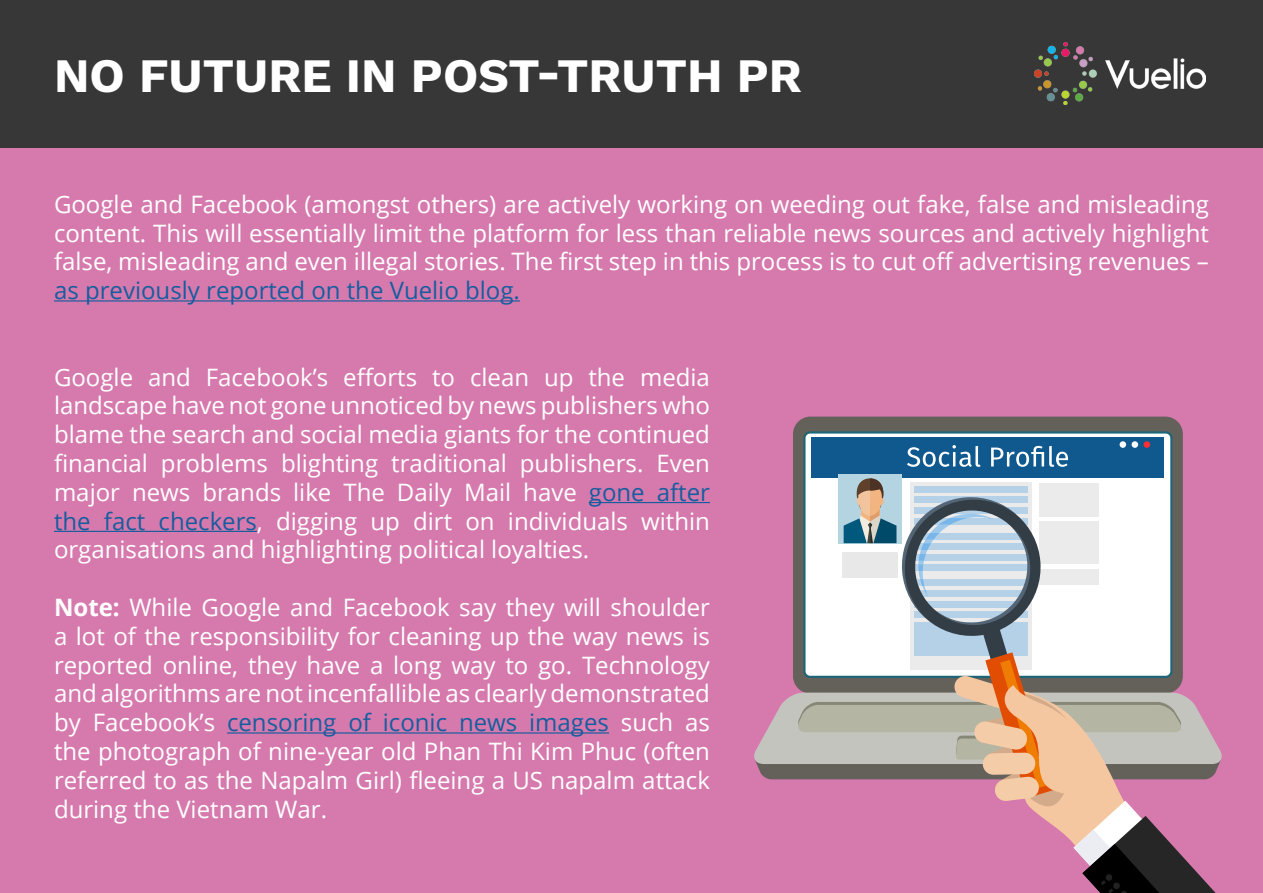
<style>
.page{position:relative;width:1263px;height:893px;background:#fff}
.page>*{position:absolute;margin:0;border:0;box-sizing:border-box;transform-origin:0 0}
.t1{font:700 48px "Work Sans";color:#fff}
.t2{font:24px/28.8px "Open Sans";color:#fff;text-align:justify}
.t3{font:24px "Open Sans";color:#175d9e}
.s1{color:#175d9e}
.s2{font-weight:700}
</style>
<div class="page">
<div style="left:0;top:148px;width:1263px;height:745px;background:#d67aae"></div>
<div style="left:0;top:0;width:1263px;height:148px;background:#373737"></div>
<img style="left:1035px;top:43px;width:170px;height:62px">
<hr style="left:54px;top:300px;width:466px;height:2px;background:#175d9e">
<hr style="left:589px;top:502px;width:121px;height:1px;background:#175d9e">
<hr style="left:54px;top:531px;width:203px;height:1px;background:#175d9e">
<hr style="left:227px;top:732px;width:382px;height:2px;background:#175d9e">
<div style="left:793px;top:417px;width:390px;height:277px;background:#636159;border-radius:18px"></div>
<svg style="left:803px;top:431px;width:369px;height:47px;background:#a8c1c7"></svg>
<div style="left:811px;top:437px;width:353px;height:41px;background:#0f598f"></div>
<div style="left:1119px;top:441px;width:7px;height:7px;background:#fff;border-radius:50%"></div>
<div style="left:1131px;top:441px;width:7px;height:7px;background:#fff;border-radius:50%"></div>
<div style="left:1143px;top:441px;width:7px;height:7px;background:#ff2e33;border-radius:50%"></div>
<svg style="left:907px;top:445px;width:73px;height:22px"></svg>
<svg style="left:991px;top:446px;width:77px;height:21px"></svg>
<div style="left:838px;top:474px;width:64px;height:69px;background:#b3d4e0"></div>
<svg style="left:754px;top:478px;width:468px;height:415px"></svg>
<h1 class="t1" style="left:54px;top:48px;width:749px">NO FUTURE IN POST-TRUTH PR</h1>
<p class="t2" style="left:54px;top:189px;width:1156px">Google and Facebook (amongst others) are actively working on weeding out fake, false and misleading content. This will essentially limit the platform for less than reliable news sources and actively highlight false, misleading and even illegal stories. The first step in this process is to cut off advertising revenues –</p>
<p class="t3" style="left:54px;top:274px;width:467px">as previously reported on the Vuelio blog.</p>
<p class="t2" style="left:54px;top:362px;width:657px">Google and Facebook’s efforts to clean up the media landscape have not gone unnoticed by news publishers who blame the search and social media giants for the continued financial problems blighting traditional publishers. Even major news brands like The Daily Mail have <span class="s1">gone after the fact checkers</span>, digging up dirt on individuals within organisations and highlighting political loyalties.</p>
<p class="t2" style="left:54px;top:592px;width:657px"><span class="s2">Note:</span> While Google and Facebook say they will shoulder a lot of the responsibility for cleaning up the way news is reported online, they have a long way to go. Technology and algorithms are not incenfallible as clearly demonstrated by Facebook’s <span class="s1">censoring of iconic news images</span> such as the photograph of nine-year old Phan Thi Kim Phuc (often referred to as the Napalm Girl) fleeing a US napalm attack during the Vietnam War.</p>
</div>
